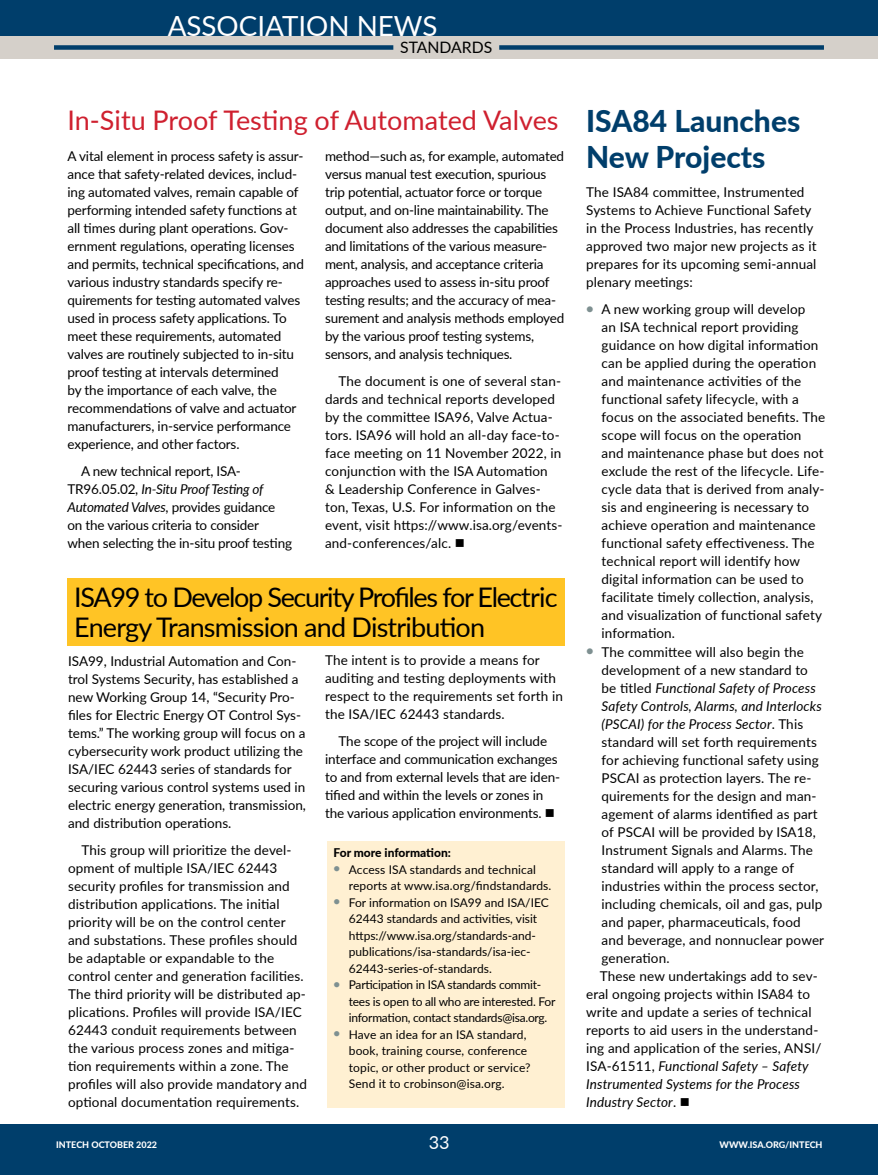
<style>
.page{position:relative;width:878px;height:1175px;background:#fff}
.page>*{position:absolute;margin:0;border:0;box-sizing:border-box;transform-origin:0 0}
.t1{font:800 30px/36px "Lato";color:#003e6b}
.t2{font:27.75px "Lato";color:#fff}
.t3{font:27px/30px "Lato";letter-spacing:-.05em;color:#000}
.t4{font:27px "Lato";color:#cf202f}
.t5{font:18px "Lato";color:#fff}
.t6{font:15.75px "Lato";color:#000}
.t7{font:13.5px/18px "Lato";color:#000}
.t8{font:italic 13.5px "Lato";letter-spacing:.01em;color:#000}
.t9{font:12px/16.5px "Lato";color:#000}
.t10{font:800 12px "Lato";color:#000}
.t11{font:800 9px "Lato";color:#fff}
.s1{font-style:italic}
.s2{font-style:normal}
</style>
<div class="page">
<div style="left:0;top:34px;width:878px;height:25px;background:#d5d0ca"></div>
<div style="left:0;top:1124px;width:878px;height:50px;background:#003e6b"></div>
<div style="left:0;top:0;width:878px;height:36px;background:#003e6b"></div>
<div style="left:499px;top:45px;width:325px;height:5px;background:#003e6b"></div>
<div style="left:54px;top:45px;width:339px;height:5px;background:#003e6b"></div>
<div style="left:68px;top:578px;width:496px;height:68px;background:#ffc425"></div>
<div style="left:327px;top:840px;width:237px;height:267px;background:#fff0d2"></div>
<h2 class="t2" style="left:168px;top:6px;width:271px">ASSOCIATION NEWS</h2>
<p class="t6" style="left:400px;top:36px;width:94px">STANDARDS</p>
<h3 class="t4" style="left:68px;top:101px;width:492px">In-Situ Proof Testing of Automated Valves</h3>
<p class="t7" style="left:68px;top:147px;width:238px">A vital element in process safety is assur&shy;ance that safety-related devices, includ&shy;ing automated valves, remain capable of performing intended safety functions at all times during plant operations. Gov&shy;ernment regulations, operating licenses and permits, technical specifications, and various industry standards specify re&shy;quirements for testing automated valves used in process safety applications. To meet these requirements, automated valves are routinely subjected to in-situ proof testing at intervals determined<br>by the importance of each valve, the recommendations of valve and actuator manufacturers, in-service performance experience, and other factors.</p>
<p class="t7" style="left:68px;top:462px;width:226px;text-indent:14px">A new technical report, ISA-TR96.05.02, <span class="s1">In-Situ Proof Testing of Automated Valves</span>, provides guidance on the various criteria to consider when selecting the in-situ proof testing</p>
<p class="t7" style="left:325px;top:147px;width:241px">method—such as, for example, automated versus manual test execution, spurious trip potential, actuator force or torque output, and on-line maintainability. The document also addresses the capabilities and limitations of the various measure&shy;ment, analysis, and acceptance criteria approaches used to assess in-situ proof testing results; and the accuracy of mea&shy;surement and analysis methods employed by the various proof testing systems, sensors, and analysis techniques.</p>
<p class="t7" style="left:325px;top:372px;width:239px;text-indent:14px">The document is one of several stan&shy;dards and technical reports developed by the committee ISA96, Valve Actua&shy;tors. ISA96 will hold an all-day face-to&shy;face meeting on 11 November 2022, in conjunction with the ISA Automation<br>&amp; Leadership Conference in Galves&shy;ton, Texas, U.S. For information on the event, visit https://www.isa.org/events&shy;and-conferences/alc. ■</p>
<h3 class="t3" style="left:74px;top:581px;width:485px">ISA99 to Develop Security Profiles for Electric<br>Energy Transmission and Distribution</h3>
<p class="t7" style="left:68px;top:651px;width:239px">ISA99, Industrial Automation and Con&shy;trol Systems Security, has established a new Working Group 14, “Security Pro&shy;files for Electric Energy OT Control Sys&shy;tems.” The working group will focus on a cybersecurity work product utilizing the ISA/IEC 62443 series of standards for securing various control systems used in electric energy generation, transmission, and distribution operations.</p>
<p class="t7" style="left:68px;top:840px;width:240px;text-indent:14px">This group will prioritize the devel&shy;opment of multiple ISA/IEC 62443 security profiles for transmission and distribution applications. The initial priority will be on the control center and substations. These profiles should be adaptable or expandable to the control center and generation facilities.<br>The third priority will be distributed ap&shy;plications. Profiles will provide ISA/IEC 62443 conduit requirements between the various process zones and mitiga&shy;tion requirements within a zone. The profiles will also provide mandatory and optional documentation requirements.</p>
<p class="t7" style="left:325px;top:651px;width:239px">The intent is to provide a means for auditing and testing deployments with respect to the requirements set forth in the ISA/IEC 62443 standards.</p>
<p class="t7" style="left:325px;top:732px;width:236px;text-indent:14px">The scope of the project will include interface and communication exchanges to and from external levels that are iden&shy;tified and within the levels or zones in the various application environments. ■</p>
<p class="t10" style="left:333px;top:843px;width:119px">For more information:</p>
<p class="t9" style="left:349px;top:860px;width:208px">Access ISA standards and technical reports at www.isa.org/findstandards.<br>For information on ISA99 and ISA/IEC 62443 standards and activities, visit https://www.isa.org/standards-and&shy;publications/isa-standards/isa-iec-62443-series-of-standards.<br>Participation in ISA standards commit&shy;tees is open to all who are interested. For information, contact standards@isa.org.<br>Have an idea for an ISA standard, book, training course, conference topic, or other product or service?<br>Send it to crobinson@isa.org.</p>
<h1 class="t1" style="left:586px;top:102px;width:216px">ISA84 Launches<br>New Projects</h1>
<p class="t7" style="left:586px;top:183px;width:232px">The ISA84 committee, Instrumented Systems to Achieve Functional Safety in the Process Industries, has recently approved two major new projects as it prepares for its upcoming semi-annual plenary meetings:</p>
<p class="t7" style="left:601px;top:300px;width:205px">A new working group will develop</p>
<p class="t7" style="left:601px;top:318px;width:198px">an ISA technical report providing</p>
<p class="t7" style="left:601px;top:336px;width:218px">guidance on how digital information</p>
<p class="t7" style="left:601px;top:354px;width:216px">can be applied during the operation</p>
<p class="t7" style="left:601px;top:372px;width:201px">and maintenance activities of the</p>
<p class="t7" style="left:601px;top:390px;width:199px">functional safety lifecycle, with a</p>
<p class="t7" style="left:601px;top:408px;width:225px">focus on the associated benefits. The</p>
<p class="t7" style="left:601px;top:426px;width:201px">scope will focus on the operation</p>
<p class="t7" style="left:601px;top:444px;width:223px">and maintenance phase but does not</p>
<p class="t7" style="left:601px;top:462px;width:224px">exclude the rest of the lifecycle. Life-</p>
<p class="t7" style="left:601px;top:480px;width:224px">cycle data that is derived from analy-</p>
<p class="t7" style="left:601px;top:498px;width:209px">sis and engineering is necessary to</p>
<p class="t7" style="left:601px;top:516px;width:216px">achieve operation and maintenance</p>
<p class="t7" style="left:601px;top:534px;width:215px">functional safety effectiveness. The</p>
<p class="t7" style="left:601px;top:552px;width:200px">technical report will identify how</p>
<p class="t7" style="left:601px;top:570px;width:204px">digital information can be used to</p>
<p class="t7" style="left:601px;top:588px;width:213px">facilitate timely collection, analysis,</p>
<p class="t7" style="left:601px;top:606px;width:222px">and visualization of functional safety</p>
<p class="t7" style="left:601px;top:624px;width:75px">information.</p>
<p class="t7" style="left:601px;top:642px;width:204px">The committee will also begin the</p>
<p class="t7" style="left:601px;top:660px;width:208px">development of a new standard to</p>
<p class="t8" style="left:601px;top:678px;width:216px"><span class="s2">be titled</span> Functional Safety of Process</p>
<p class="t8" style="left:601px;top:696px;width:222px">Safety Controls, Alarms, and Interlocks</p>
<p class="t8" style="left:601px;top:714px;width:203px">(PSCAI) for the Process Sector<span class="s2">. This</span></p>
<p class="t7" style="left:601px;top:732px;width:217px">standard will set forth requirements</p>
<p class="t7" style="left:601px;top:750px;width:219px">for achieving functional safety using</p>
<p class="t7" style="left:601px;top:768px;width:211px">PSCAI as protection layers. The re-</p>
<p class="t7" style="left:601px;top:786px;width:216px">quirements for the design and man-</p>
<p class="t7" style="left:601px;top:804px;width:218px">agement of alarms identified as part</p>
<p class="t7" style="left:601px;top:822px;width:216px">of PSCAI will be provided by ISA18,</p>
<p class="t7" style="left:601px;top:840px;width:213px">Instrument Signals and Alarms. The</p>
<p class="t7" style="left:601px;top:858px;width:194px">standard will apply to a range of</p>
<p class="t7" style="left:601px;top:876px;width:218px">industries within the process sector,</p>
<p class="t7" style="left:601px;top:894px;width:222px">including chemicals, oil and gas, pulp</p>
<p class="t7" style="left:601px;top:912px;width:201px">and paper, pharmaceuticals, food</p>
<p class="t7" style="left:601px;top:930px;width:224px">and beverage, and nonnuclear power</p>
<p class="t7" style="left:601px;top:948px;width:70px">generation.</p>
<p class="t7" style="left:599px;top:966px;width:219px">These new undertakings add to sev-</p>
<p class="t7" style="left:586px;top:984px;width:225px">eral ongoing projects within ISA84 to</p>
<p class="t7" style="left:586px;top:1002px;width:227px">write and update a series of technical</p>
<p class="t7" style="left:586px;top:1020px;width:233px">reports to aid users in the understand-</p>
<p class="t7" style="left:586px;top:1038px;width:237px">ing and application of the series, ANSI/</p>
<p class="t8" style="left:586px;top:1056px;width:224px"><span class="s2">ISA-61511,</span> Functional Safety – Safety</p>
<p class="t8" style="left:586px;top:1074px;width:215px">Instrumented Systems for the Process</p>
<p class="t8" style="left:586px;top:1092px;width:105px">Industry Sector<span class="s2">.</span> ■</p>
<h3 class="t5" style="left:429px;top:1129px;width:22px">33</h3>
<p class="t11" style="left:56px;top:1138px;width:102px">INTECH OCTOBER 2022</p>
<p class="t11" style="left:719px;top:1138px;width:104px">WWW.ISA.ORG/INTECH</p>
</div>
